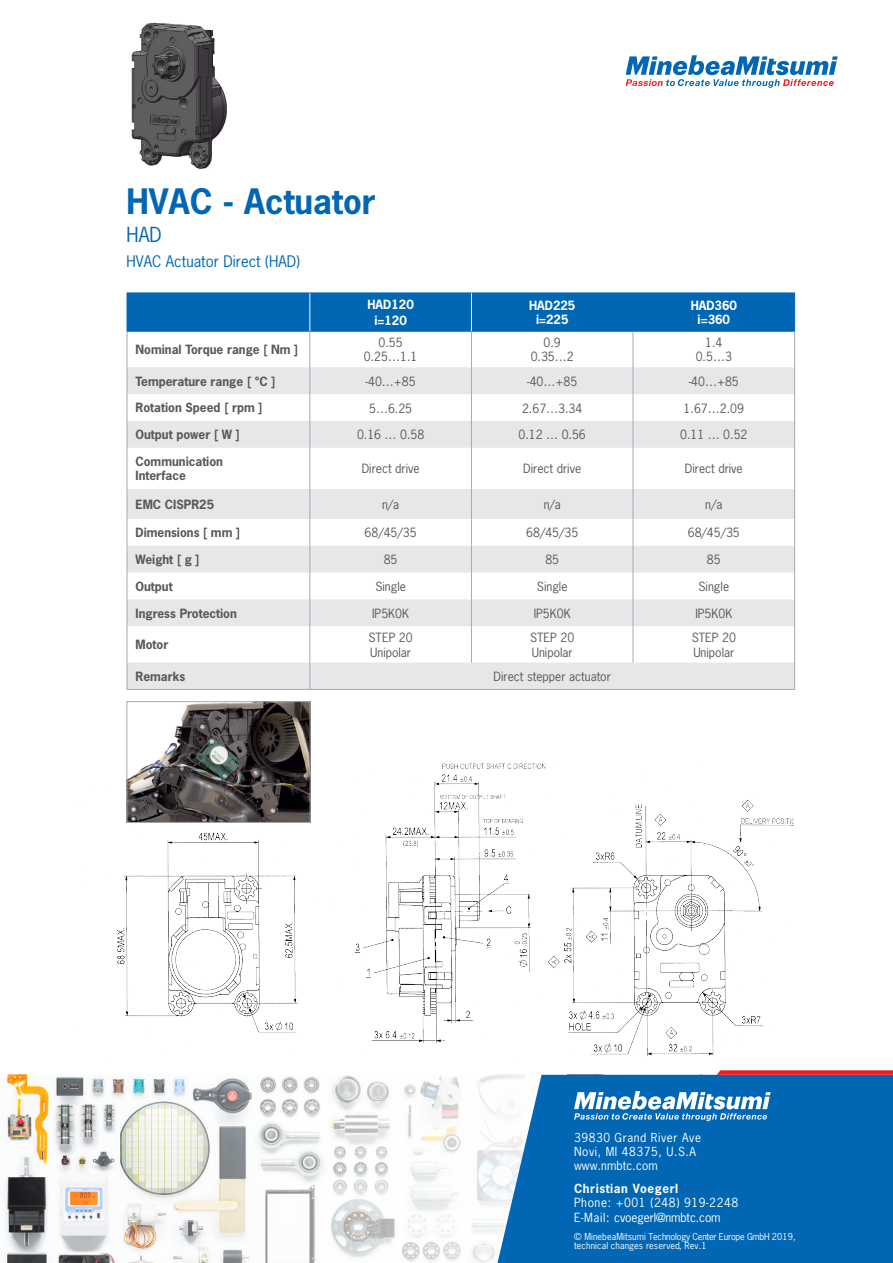
<style>
.page{position:relative;width:893px;height:1263px;background:#fff}
.page>*{position:absolute;margin:0;border:0;box-sizing:border-box;transform-origin:0 0}
.t1{font:700 33px "News Gothic";color:#0166b3}
.t2{font:19.5px "News Gothic";color:#0166b3}
.t3{font:15px "News Gothic";color:#0166b3}
.Tabelle-Körper{font:12px/14.4px "News Gothic";color:#57585a;text-align:center}
.Tabelle-Körper-2{font:700 12px "News Gothic";color:#57585a}
.Tabelle-Kopfzeile{font:700 12px "News Gothic";color:#fff}
.t4{font:11.85px/14.2px "News Gothic";letter-spacing:.05em;color:#fff}
.t5{font:700 11.85px "News Gothic";letter-spacing:.05em;color:#fff}
.t6{font:11.7px/14.1px "News Gothic";letter-spacing:.05em;color:#fff}
.t7{font:9px/9px "News Gothic";letter-spacing:.01em;color:#fff}
</style>
<div class="page">
<svg style="left:626px;top:55px;width:212px;height:33px"></svg>
<svg style="left:5px;top:1074px;width:562px;height:189px"></svg>
<div style="left:497px;top:1075px;width:396px;height:188px;background:#0166b3"></div>
<svg style="left:574px;top:1091px;width:197px;height:30px"></svg>
<svg style="left:717px;top:1070px;width:176px;height:5px"></svg>
<div style="left:128px;top:294px;width:666px;height:37px;background:#0166b3"></div>
<svg style="left:127px;top:367px;width:668px;height:322px;fill:#ebeced"></svg>
<hr style="left:310px;top:293px;width:161px;height:1px;background:#0166b3">
<hr style="left:471px;top:293px;width:162px;height:1px;background:#0166b3">
<hr style="left:633px;top:293px;width:162px;height:1px;background:#0166b3">
<hr style="left:310px;top:331px;width:161px;height:1px;background:#0166b3">
<hr style="left:471px;top:331px;width:162px;height:1px;background:#0166b3">
<hr style="left:633px;top:331px;width:162px;height:1px;background:#0166b3">
<hr style="left:127px;top:332px;width:1px;height:35px;background:#a8a9ad">
<hr style="left:633px;top:332px;width:1px;height:35px;background:#a8a9ad">
<hr style="left:794px;top:332px;width:1px;height:35px;background:#a8a9ad">
<svg style="left:127px;top:367px;width:1px;height:81px"></svg>
<svg style="left:633px;top:367px;width:1px;height:81px"></svg>
<svg style="left:794px;top:367px;width:1px;height:81px"></svg>
<hr style="left:127px;top:448px;width:1px;height:41px;background:#a8a9ad">
<hr style="left:633px;top:448px;width:1px;height:41px;background:#a8a9ad">
<hr style="left:794px;top:448px;width:1px;height:41px;background:#a8a9ad">
<hr style="left:127px;top:489px;width:1px;height:30px;background:#a8a9ad">
<hr style="left:633px;top:489px;width:1px;height:30px;background:#a8a9ad">
<hr style="left:794px;top:489px;width:1px;height:30px;background:#a8a9ad">
<svg style="left:127px;top:519px;width:1px;height:107px"></svg>
<svg style="left:633px;top:519px;width:1px;height:107px"></svg>
<svg style="left:794px;top:519px;width:1px;height:107px"></svg>
<hr style="left:127px;top:626px;width:1px;height:36px;background:#a8a9ad">
<hr style="left:633px;top:626px;width:1px;height:36px;background:#a8a9ad">
<hr style="left:794px;top:626px;width:1px;height:36px;background:#a8a9ad">
<svg style="left:127px;top:663px;width:1px;height:26px"></svg>
<svg style="left:794px;top:663px;width:1px;height:26px"></svg>
<hr style="left:127px;top:689px;width:183px;height:1px;background:#a8a9ad">
<hr style="left:127px;top:293px;width:183px;height:1px;background:#0166b3">
<hr style="left:127px;top:331px;width:183px;height:1px;background:#0166b3">
<hr style="left:309px;top:332px;width:1px;height:35px;background:#a8a9ad">
<hr style="left:471px;top:332px;width:1px;height:35px;background:#a8a9ad">
<svg style="left:309px;top:367px;width:1px;height:81px"></svg>
<svg style="left:471px;top:367px;width:1px;height:81px"></svg>
<hr style="left:309px;top:448px;width:1px;height:41px;background:#a8a9ad">
<hr style="left:471px;top:448px;width:1px;height:41px;background:#a8a9ad">
<hr style="left:309px;top:489px;width:1px;height:30px;background:#a8a9ad">
<hr style="left:471px;top:489px;width:1px;height:30px;background:#a8a9ad">
<svg style="left:309px;top:519px;width:1px;height:107px"></svg>
<svg style="left:471px;top:519px;width:1px;height:107px"></svg>
<hr style="left:309px;top:626px;width:1px;height:36px;background:#a8a9ad">
<hr style="left:471px;top:626px;width:1px;height:36px;background:#a8a9ad">
<svg style="left:309px;top:663px;width:1px;height:26px"></svg>
<hr style="left:310px;top:689px;width:161px;height:1px;background:#a8a9ad">
<hr style="left:471px;top:689px;width:162px;height:1px;background:#a8a9ad">
<hr style="left:633px;top:689px;width:162px;height:1px;background:#a8a9ad">
<hr style="left:309px;top:293px;width:1px;height:38px;background:#fff">
<hr style="left:471px;top:293px;width:1px;height:38px;background:#fff">
<hr style="left:633px;top:293px;width:1px;height:38px;background:#0166b3">
<hr style="left:794px;top:293px;width:1px;height:38px;background:#0166b3">
<hr style="left:127px;top:293px;width:1px;height:38px;background:#0166b3">
<img style="left:131px;top:22px;width:96px;height:147px">
<img style="left:85px;top:764px;width:708px;height:292px">
<img style="left:129px;top:703px;width:179px;height:118px">
<div style="left:127px;top:701px;width:183px;height:122px;border:1px solid #a8a9ad"></div>
<p class="t1" style="left:127px;top:180px;width:251px">HVAC - Actuator</p>
<p class="t2" style="left:127px;top:222px;width:37px">HAD</p>
<p class="t3" style="left:127px;top:251px;width:175px">HVAC Actuator Direct (HAD)</p>
<p class="Tabelle-Kopfzeile" style="left:367px;top:296px;width:48px">HAD120</p>
<p class="Tabelle-Kopfzeile" style="left:374px;top:313px;width:34px">i=120</p>
<p class="Tabelle-Kopfzeile" style="left:529px;top:297px;width:48px">HAD225</p>
<p class="Tabelle-Kopfzeile" style="left:536px;top:312px;width:34px">i=225</p>
<p class="Tabelle-Kopfzeile" style="left:691px;top:297px;width:48px">HAD360</p>
<p class="Tabelle-Kopfzeile" style="left:698px;top:312px;width:34px">i=360</p>
<p class="Tabelle-Körper-2" style="left:136px;top:341px;width:164px">Nominal Torque range [ Nm ]</p>
<p class="Tabelle-Körper" style="left:364px;top:335px;width:55px">0.55<br>0.25…1.1</p>
<p class="Tabelle-Körper" style="left:531px;top:335px;width:45px">0.9<br>0.35…2</p>
<p class="Tabelle-Körper" style="left:696px;top:335px;width:38px">1.4<br>0.5…3</p>
<p class="Tabelle-Körper-2" style="left:136px;top:373px;width:141px">Temperature range [ °C ]</p>
<p class="Tabelle-Körper" style="left:366px;top:374px;width:52px">-40…+85</p>
<p class="Tabelle-Körper" style="left:527px;top:374px;width:52px">-40…+85</p>
<p class="Tabelle-Körper" style="left:689px;top:374px;width:52px">-40…+85</p>
<p class="Tabelle-Körper-2" style="left:136px;top:400px;width:128px">Rotation Speed [ rpm ]</p>
<p class="Tabelle-Körper" style="left:369px;top:400px;width:45px">5…6.25</p>
<p class="Tabelle-Körper" style="left:522px;top:400px;width:62px">2.67…3.34</p>
<p class="Tabelle-Körper" style="left:684px;top:400px;width:62px">1.67…2.09</p>
<p class="Tabelle-Körper-2" style="left:136px;top:427px;width:106px">Output power [ W ]</p>
<p class="Tabelle-Körper" style="left:357px;top:427px;width:69px">0.16 … 0.58</p>
<p class="Tabelle-Körper" style="left:519px;top:427px;width:69px">0.12 … 0.56</p>
<p class="Tabelle-Körper" style="left:680px;top:427px;width:69px">0.11 … 0.52</p>
<p class="Tabelle-Körper-2" style="left:136px;top:454px;width:89px">Communication</p>
<p class="Tabelle-Körper-2" style="left:136px;top:468px;width:52px">Interface</p>
<p class="Tabelle-Körper" style="left:362px;top:461px;width:59px">Direct drive</p>
<p class="Tabelle-Körper" style="left:523px;top:461px;width:59px">Direct drive</p>
<p class="Tabelle-Körper" style="left:685px;top:461px;width:59px">Direct drive</p>
<p class="Tabelle-Körper-2" style="left:136px;top:496px;width:80px">EMC CISPR25</p>
<p class="Tabelle-Körper" style="left:382px;top:497px;width:19px">n/a</p>
<p class="Tabelle-Körper" style="left:544px;top:497px;width:19px">n/a</p>
<p class="Tabelle-Körper" style="left:705px;top:497px;width:19px">n/a</p>
<p class="Tabelle-Körper-2" style="left:136px;top:525px;width:106px">Dimensions [ mm ]</p>
<p class="Tabelle-Körper" style="left:365px;top:525px;width:54px">68/45/35</p>
<p class="Tabelle-Körper" style="left:526px;top:525px;width:54px">68/45/35</p>
<p class="Tabelle-Körper" style="left:688px;top:525px;width:54px">68/45/35</p>
<p class="Tabelle-Körper-2" style="left:136px;top:551px;width:66px">Weight [ g ]</p>
<p class="Tabelle-Körper" style="left:384px;top:552px;width:15px">85</p>
<p class="Tabelle-Körper" style="left:545px;top:552px;width:15px">85</p>
<p class="Tabelle-Körper" style="left:707px;top:552px;width:15px">85</p>
<p class="Tabelle-Körper-2" style="left:136px;top:578px;width:39px">Output</p>
<p class="Tabelle-Körper" style="left:375px;top:579px;width:32px">Single</p>
<p class="Tabelle-Körper" style="left:537px;top:579px;width:32px">Single</p>
<p class="Tabelle-Körper" style="left:698px;top:579px;width:32px">Single</p>
<p class="Tabelle-Körper-2" style="left:136px;top:605px;width:103px">Ingress Protection</p>
<p class="Tabelle-Körper" style="left:372px;top:606px;width:38px">IP5K0K</p>
<p class="Tabelle-Körper" style="left:534px;top:606px;width:38px">IP5K0K</p>
<p class="Tabelle-Körper" style="left:695px;top:606px;width:38px">IP5K0K</p>
<p class="Tabelle-Körper-2" style="left:136px;top:637px;width:34px">Motor</p>
<p class="Tabelle-Körper" style="left:369px;top:630px;width:46px;text-align:left">STEP 20<br>Unipolar</p>
<p class="Tabelle-Körper" style="left:530px;top:630px;width:46px;text-align:left">STEP 20<br>Unipolar</p>
<p class="Tabelle-Körper" style="left:692px;top:630px;width:46px;text-align:left">STEP 20<br>Unipolar</p>
<p class="Tabelle-Körper-2" style="left:136px;top:668px;width:51px">Remarks</p>
<p class="Tabelle-Körper" style="left:494px;top:669px;width:119px">Direct stepper actuator</p>
<p class="t6" style="left:574px;top:1130px;width:128px">39830 Grand River Ave<br>Novi, MI 48375, U.S.A www.nmbtc.com</p>
<p class="t5" style="left:574px;top:1181px;width:106px">Christian Voegerl</p>
<p class="t4" style="left:574px;top:1195px;width:166px">Phone: +001 (248) 919-2248<br>E-Mail: cvoegerl@nmbtc.com</p>
<p class="t7" style="left:574px;top:1232px;width:223px">© MinebeaMitsumi Technology Center Europe GmbH 2019, technical changes reserved, Rev.1</p>
</div>
